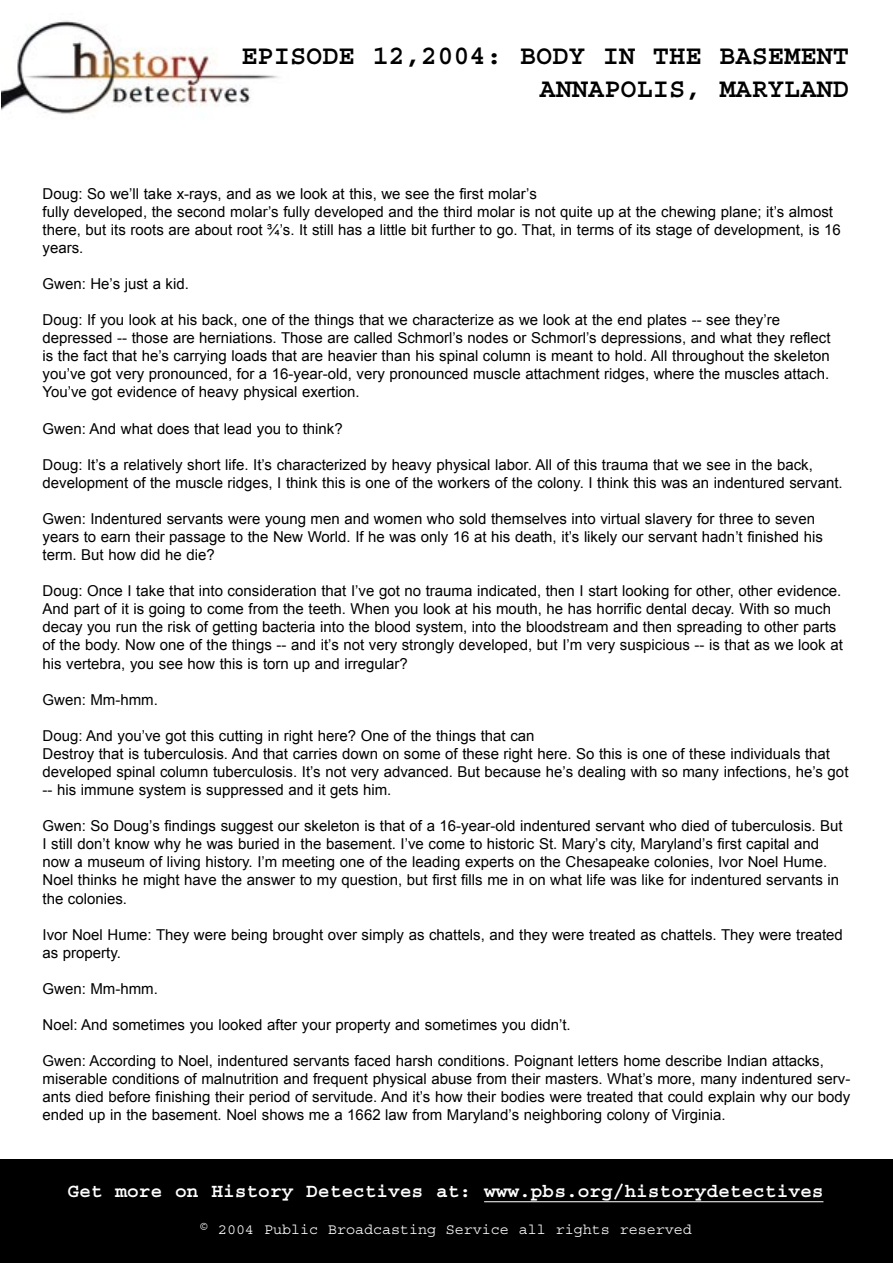
<style>
.page{position:relative;width:893px;height:1263px;background:#fff}
.page>*{position:absolute;margin:0;border:0;box-sizing:border-box;transform-origin:0 0}
.t1{font:700 27px "Courier";color:#000}
.t2{font:700 19.5px "Courier";color:#fff}
.Plain_Text{font:15px/18px "Arial";color:#000}
.t3{font:15px "Courier";color:#fff}
</style>
<div class="page">
<img style="left:1px;top:20px;width:277px;height:94px">
<div style="left:0;top:1159px;width:893px;height:104px;background:#000"></div>
<hr style="left:484px;top:1201px;width:339px;height:1px;background:#fff">
<p class="t1" style="left:241px;top:42px;width:609px">EPISODE 12,2004: BODY IN THE BASEMENT</p>
<p class="t1" style="left:539px;top:75px;width:311px">ANNAPOLIS, MARYLAND</p>
<p class="Plain_Text" style="left:43px;top:184px;width:496px">Doug: So we’ll take x-rays, and as we look at this, we see the first molar’s</p>
<p class="Plain_Text" style="left:43px;top:202px;width:800px">fully developed, the second molar’s fully developed and the third molar is not quite up at the chewing plane; it’s almost there, but its roots are about root 3⁄4’s. It still has a little bit further to go. That, in terms of its stage of development, is 16 years.</p>
<p class="Plain_Text" style="left:43px;top:275px;width:148px">Gwen: He’s just a kid.</p>
<p class="Plain_Text" style="left:43px;top:311px;width:789px">Doug: If you look at his back, one of the things that we characterize as we look at the end plates -- see they’re depressed -- those are herniations. Those are called Schmorl’s nodes or Schmorl’s depressions, and what they reflect is the fact that he’s carrying loads that are heavier than his spinal column is meant to hold. All throughout the skeleton you’ve got very pronounced, for a 16-year-old, very pronounced muscle attachment ridges, where the muscles attach.<br>You’ve got evidence of heavy physical exertion.</p>
<p class="Plain_Text" style="left:43px;top:419px;width:302px">Gwen: And what does that lead you to think?</p>
<p class="Plain_Text" style="left:43px;top:456px;width:802px">Doug: It’s a relatively short life. It’s characterized by heavy physical labor. All of this trauma that we see in the back, development of the muscle ridges, I think this is one of the workers of the colony. I think this was an indentured servant.</p>
<p class="Plain_Text" style="left:43px;top:510px;width:782px">Gwen: Indentured servants were young men and women who sold themselves into virtual slavery for three to seven years to earn their passage to the New World. If he was only 16 at his death, it’s likely our servant hadn’t finished his term. But how did he die?</p>
<p class="Plain_Text" style="left:43px;top:582px;width:802px">Doug: Once I take that into consideration that I’ve got no trauma indicated, then I start looking for other, other evidence.<br>And part of it is going to come from the teeth. When you look at his mouth, he has horrific dental decay. With so much decay you run the risk of getting bacteria into the blood system, into the bloodstream and then spreading to other parts of the body. Now one of the things -- and it’s not very strongly developed, but I’m very suspicious -- is that as we look at his vertebra, you see how this is torn up and irregular?</p>
<p class="Plain_Text" style="left:43px;top:690px;width:117px">Gwen: Mm-hmm.</p>
<p class="Plain_Text" style="left:43px;top:727px;width:493px">Doug: And you’ve got this cutting in right here? One of the things that can</p>
<p class="Plain_Text" style="left:43px;top:745px;width:807px">Destroy that is tuberculosis. And that carries down on some of these right here. So this is one of these individuals that developed spinal column tuberculosis. It’s not very advanced. But because he’s dealing with so many infections, he’s got -- his immune system is suppressed and it gets him.</p>
<p class="Plain_Text" style="left:43px;top:817px;width:802px">Gwen: So Doug’s findings suggest our skeleton is that of a 16-year-old indentured servant who died of tuberculosis. But I still don’t know why he was buried in the basement. I’ve come to historic St. Mary’s city, Maryland’s first capital and now a museum of living history. I’m meeting one of the leading experts on the Chesapeake colonies, Ivor Noel Hume.<br>Noel thinks he might have the answer to my question, but first fills me in on what life was like for indentured servants in the colonies.</p>
<p class="Plain_Text" style="left:43px;top:925px;width:802px">Ivor Noel Hume: They were being brought over simply as chattels, and they were treated as chattels. They were treated as property.</p>
<p class="Plain_Text" style="left:43px;top:980px;width:117px">Gwen: Mm-hmm.</p>
<p class="Plain_Text" style="left:43px;top:1016px;width:530px">Noel: And sometimes you looked after your property and sometimes you didn’t.</p>
<p class="Plain_Text" style="left:43px;top:1052px;width:809px">Gwen: According to Noel, indentured servants faced harsh conditions. Poignant letters home describe Indian attacks, miserable conditions of malnutrition and frequent physical abuse from their masters. What’s more, many indentured serv&shy;ants died before finishing their period of servitude. And it’s how their bodies were treated that could explain why our body ended up in the basement. Noel shows me a 1662 law from Maryland’s neighboring colony of Virginia.</p>
<h2 class="t2" style="left:68px;top:1181px;width:757px">Get more on History Detectives at: www.pbs.org/historydetectives</h2>
<p class="t3" style="left:199px;top:1221px;width:494px">© 2004 Public Broadcasting Service all rights reserved</p>
</div>
